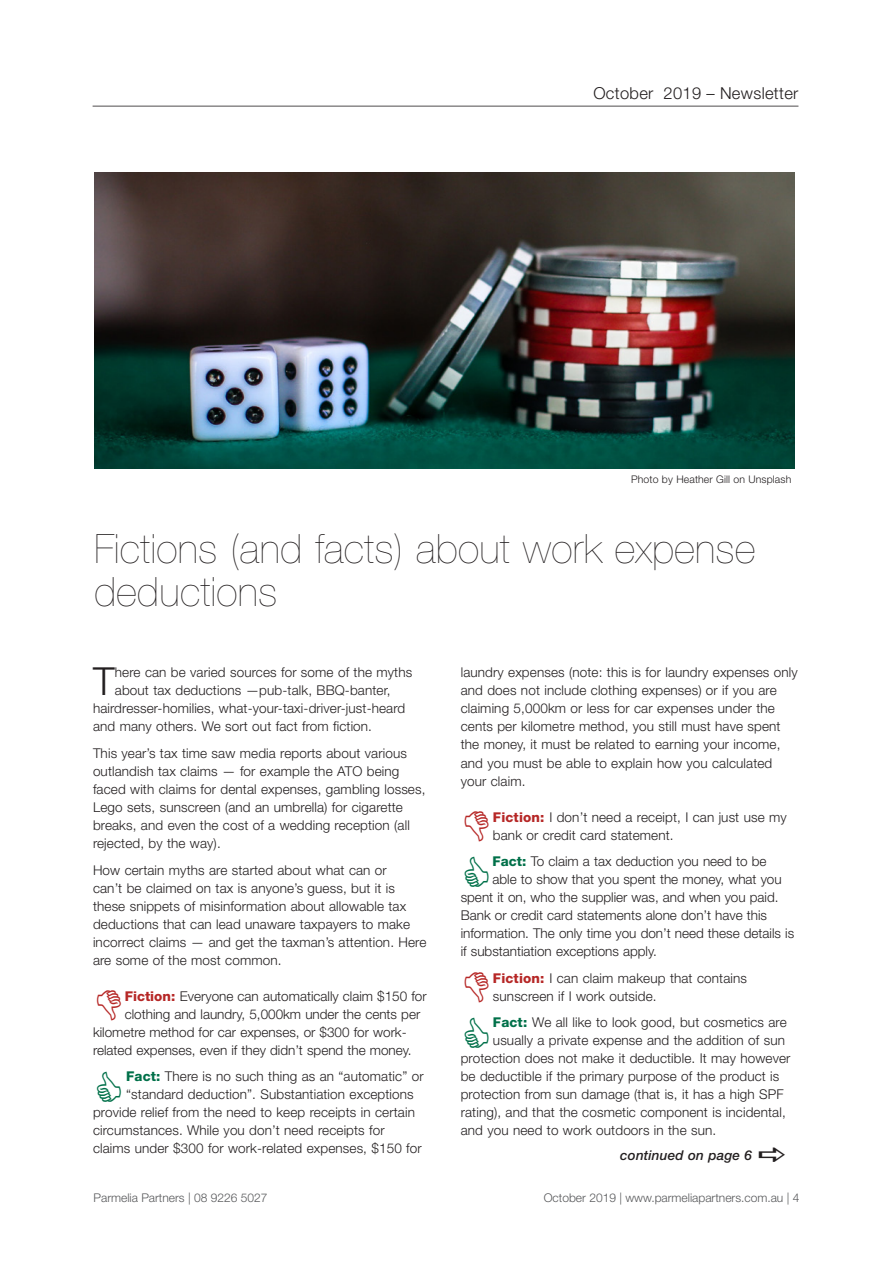
<style>
.page{position:relative;width:893px;height:1263px;background:#fff}
.page>*{position:absolute;margin:0;border:0;box-sizing:border-box;transform-origin:0 0}
._15_Article_head_2{font:200 40.5px/43.5px "Helvetica Neue";letter-spacing:.01em;color:#231f20}
._15_Body_text{font:300 38.7px "Helvetica Neue";color:#231f20}
.t1{font:300 16.5px "Helvetica Neue";letter-spacing:.02em;color:#231f20}
._15_Body_text-2{font:300 13.5px/18px "Helvetica Neue";letter-spacing:.01em;color:#231f20}
._15_Body_text-3{font:italic 500 13.5px "Helvetica Neue";letter-spacing:.01em;color:#231f20}
.t2{font:300 12px "Helvetica Neue";color:#57585a}
._15_Bullet_red{font:300 10.5px "Helvetica Neue";letter-spacing:.01em;color:#231f20}
.s1{font-weight:800;color:#b62726}
.s2{font-weight:800;color:#007049}
</style>
<div class="page">
<hr style="left:93px;top:106px;width:705px;height:1px;background:#231f20">
<img style="left:94px;top:172px;width:700px;height:297px">
<p class="t1" style="left:593px;top:83px;width:207px">October 2019 – Newsletter</p>
<p class="_15_Bullet_red" style="left:631px;top:473px;width:162px">Photo by Heather Gill on Unsplash</p>
<p class="_15_Article_head_2" style="left:94px;top:526px;width:662px">Fictions (and facts) about work expense deductions</p>
<p class="_15_Body_text" style="left:93px;top:658px;width:23px">T</p>
<p class="_15_Body_text-2" style="left:115px;top:663px;width:299px">here can be varied sources for some of the myths</p>
<p class="_15_Body_text-2" style="left:115px;top:681px;width:277px">about tax deductions —pub-talk, BBQ-banter,</p>
<p class="_15_Body_text-2" style="left:93px;top:699px;width:314px">hairdresser-homilies, what-your-taxi-driver-just-heard</p>
<p class="_15_Body_text-2" style="left:93px;top:717px;width:281px">and many others. We sort out fact from fiction.</p>
<p class="_15_Body_text-2" style="left:93px;top:744px;width:334px">This year’s tax time saw media reports about various outlandish tax claims — for example the ATO being faced with claims for dental expenses, gambling losses, Lego sets, sunscreen (and an umbrella) for cigarette breaks, and even the cost of a wedding reception (all rejected, by the way).</p>
<p class="_15_Body_text-2" style="left:93px;top:860px;width:335px">How certain myths are started about what can or<br>can’t be claimed on tax is anyone’s guess, but it is these snippets of misinformation about allowable tax deductions that can lead unaware taxpayers to make incorrect claims — and get the taxman’s attention. Here are some of the most common.</p>
<p class="_15_Body_text-2" style="left:125px;top:986px;width:303px"><span class="s1">Fiction:</span> Everyone can automatically claim $150 for</p>
<p class="_15_Body_text-2" style="left:125px;top:1004px;width:297px">clothing and laundry, 5,000km under the cents per</p>
<p class="_15_Body_text-2" style="left:93px;top:1022px;width:315px">kilometre method for car expenses, or $300 for work-</p>
<p class="_15_Body_text-2" style="left:93px;top:1040px;width:320px">related expenses, even if they didn’t spend the money.</p>
<p class="_15_Body_text-2" style="left:126px;top:1067px;width:299px"><span class="s2">Fact:</span> There is no such thing as an “automatic” or</p>
<p class="_15_Body_text-2" style="left:126px;top:1085px;width:289px">“standard deduction”. Substantiation exceptions</p>
<p class="_15_Body_text-2" style="left:93px;top:1103px;width:323px">provide relief from the need to keep receipts in certain</p>
<p class="_15_Body_text-2" style="left:93px;top:1121px;width:293px">circumstances. While you don’t need receipts for</p>
<p class="_15_Body_text-2" style="left:93px;top:1139px;width:330px">claims under $300 for work-related expenses, $150 for</p>
<p class="_15_Body_text-2" style="left:461px;top:663px;width:338px">laundry expenses (note: this is for laundry expenses only and does not include clothing expenses) or if you are claiming 5,000km or less for car expenses under the cents per kilometre method, you still must have spent the money, it must be related to earning your income, and you must be able to explain how you calculated your claim.</p>
<p class="_15_Body_text-2" style="left:493px;top:807px;width:295px"><span class="s1">Fiction:</span> I don’t need a receipt, I can just use my bank or credit card statement.</p>
<p class="_15_Body_text-2" style="left:492px;top:852px;width:276px"><span class="s2">Fact:</span> To claim a tax deduction you need to be</p>
<p class="_15_Body_text-2" style="left:492px;top:870px;width:291px">able to show that you spent the money, what you</p>
<p class="_15_Body_text-2" style="left:461px;top:888px;width:319px">spent it on, who the supplier was, and when you paid.</p>
<p class="_15_Body_text-2" style="left:461px;top:906px;width:308px">Bank or credit card statements alone don’t have this</p>
<p class="_15_Body_text-2" style="left:461px;top:924px;width:335px">information. The only time you don’t need these details is</p>
<p class="_15_Body_text-2" style="left:461px;top:942px;width:198px">if substantiation exceptions apply.</p>
<p class="_15_Body_text-2" style="left:493px;top:968px;width:256px"><span class="s1">Fiction:</span> I can claim makeup that contains sunscreen if I work outside.</p>
<p class="_15_Body_text-2" style="left:493px;top:1013px;width:295px"><span class="s2">Fact:</span> We all like to look good, but cosmetics are</p>
<p class="_15_Body_text-2" style="left:493px;top:1031px;width:294px">usually a private expense and the addition of sun</p>
<p class="_15_Body_text-2" style="left:461px;top:1049px;width:331px">protection does not make it deductible. It may however</p>
<p class="_15_Body_text-2" style="left:461px;top:1067px;width:320px">be deductible if the primary purpose of the product is</p>
<p class="_15_Body_text-2" style="left:461px;top:1085px;width:325px">protection from sun damage (that is, it has a high SPF</p>
<p class="_15_Body_text-2" style="left:461px;top:1103px;width:326px">rating), and that the cosmetic component is incidental,</p>
<p class="_15_Body_text-2" style="left:461px;top:1121px;width:257px">and you need to work outdoors in the sun.</p>
<p class="_15_Body_text-3" style="left:620px;top:1148px;width:133px">continued on page 6</p>
<p class="t2" style="left:94px;top:1190px;width:175px">Parmelia Partners | 08 9226 5027</p>
<p class="t2" style="left:544px;top:1190px;width:257px">October 2019 | www.parmeliapartners.com.au | 4</p>
</div>
